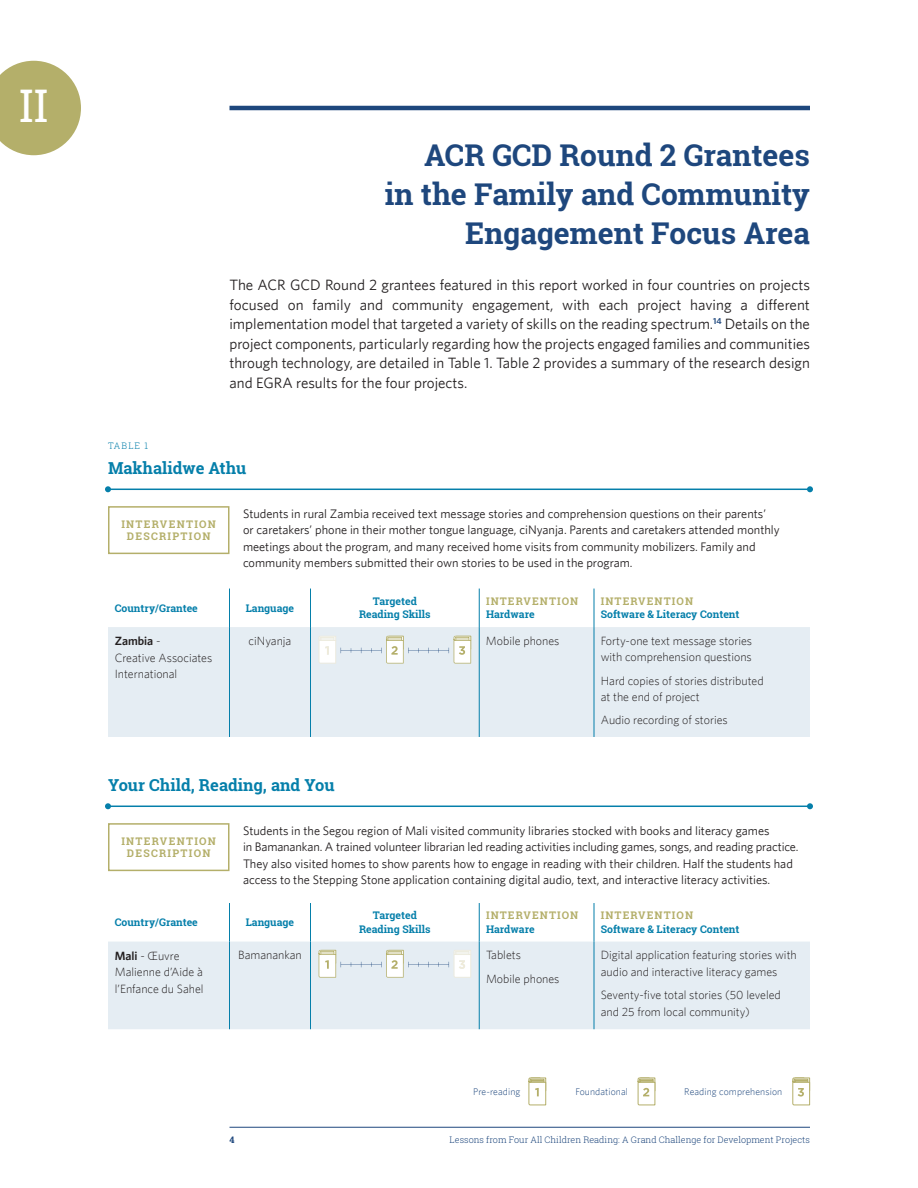
<style>
.page{position:relative;width:918px;height:1188px;background:#fff}
.page>*{position:absolute;margin:0;border:0;box-sizing:border-box;transform-origin:0 0}
.Body_Text_-_0_125_sp{font:45px "Roboto Slab";color:#fff}
.Section_Headers{font:700 30px/39px "Roboto Slab";color:#1e477d;text-align:right}
.Body_Text_-_0_125_sp-2{font:700 16.5px "Roboto Slab";color:#057faa}
.body_text{font:15px/19.5px "Whitney";color:#231f20;text-align:justify}
.t1{font:12.3px/16.5px "Whitney";color:#231f20}
.Body_Text_-_0_125_sp-3{font:300 12px/16.5px "Whitney";color:#231f20}
.Body_Text_-_0_125_sp-4{font:700 10.5px/13.5px "Roboto Slab";color:#057faa;text-align:center}
.Footnotes{font:700 10.5px "Roboto Slab";letter-spacing:.1em;color:#b4af6a}
.Footnotes-2{font:700 10.5px/12px "Roboto Slab";letter-spacing:.12em;color:#b4af6a;text-align:center}
.Footnotes-3{font:300 9.75px "Whitney";letter-spacing:.01em;color:#1e477d}
.t2{font:300 9px "Roboto Slab";color:#1e477d}
.Body_Text_-_0_0625_s{font:300 9px "Roboto Slab";letter-spacing:.12em;color:#057faa}
.t3{font:700 9px "Roboto Slab";color:#1e477d}
.s1{font-weight:600}
</style>
<div class="page">
<hr style="left:230px;top:1127px;width:580px;height:1px;background:#1e477d">
<div style="left:108px;top:627px;width:702px;height:110px;background:#e5edf3"></div>
<hr style="left:229px;top:589px;width:1px;height:38px;background:#057faa">
<hr style="left:310px;top:589px;width:1px;height:38px;background:#057faa">
<hr style="left:479px;top:589px;width:1px;height:38px;background:#057faa">
<hr style="left:594px;top:589px;width:1px;height:38px;background:#057faa">
<hr style="left:229px;top:627px;width:1px;height:110px;background:#057faa">
<hr style="left:310px;top:627px;width:1px;height:110px;background:#057faa">
<hr style="left:479px;top:627px;width:1px;height:110px;background:#057faa">
<hr style="left:594px;top:627px;width:1px;height:110px;background:#057faa">
<div style="left:108px;top:942px;width:702px;height:87px;background:#e5edf3"></div>
<hr style="left:229px;top:903px;width:1px;height:39px;background:#057faa">
<hr style="left:310px;top:903px;width:1px;height:39px;background:#057faa">
<hr style="left:479px;top:903px;width:1px;height:39px;background:#057faa">
<hr style="left:594px;top:903px;width:1px;height:39px;background:#057faa">
<hr style="left:229px;top:942px;width:1px;height:87px;background:#057faa">
<hr style="left:310px;top:942px;width:1px;height:87px;background:#057faa">
<hr style="left:479px;top:942px;width:1px;height:87px;background:#057faa">
<hr style="left:594px;top:942px;width:1px;height:87px;background:#057faa">
<hr style="left:108px;top:489px;width:702px;height:1px;background:#057faa">
<svg style="left:105px;top:486px;width:6px;height:6px"></svg>
<svg style="left:807px;top:486px;width:6px;height:6px"></svg>
<hr style="left:108px;top:806px;width:702px;height:1px;background:#057faa">
<svg style="left:105px;top:803px;width:6px;height:6px"></svg>
<svg style="left:807px;top:803px;width:6px;height:6px"></svg>
<hr style="left:230px;top:106px;width:580px;height:4px;background:#1e477d">
<svg style="left:0;top:61px;width:81px;height:94px"></svg>
<div style="left:108px;top:506px;width:122px;height:48px;border:2px solid #b4af6a"></div>
<div style="left:108px;top:823px;width:122px;height:48px;border:2px solid #b4af6a"></div>
<svg style="left:319px;top:636px;width:152px;height:28px"></svg>
<svg style="left:319px;top:950px;width:152px;height:28px"></svg>
<svg style="left:528px;top:1077px;width:18px;height:29px"></svg>
<svg style="left:637px;top:1077px;width:19px;height:29px"></svg>
<svg style="left:792px;top:1077px;width:18px;height:29px"></svg>
<hr style="left:917px;top:379px;width:1px;height:40px;background:#057faa">
<p class="Body_Text_-_0_125_sp" style="left:19px;top:75px;width:31px">II</p>
<p class="Section_Headers" style="left:385px;top:136px;width:427px">ACR GCD Round 2 Grantees<br>in the Family and Community<br>Engagement Focus Area</p>
<p class="Body_Text_-_0_0625_s" style="left:108px;top:439px;width:42px">TABLE 1</p>
<p class="body_text" style="left:230px;top:275px;width:582px">The ACR GCD Round 2 grantees featured in this report worked in four countries on projects focused on family and community engagement, with each project having a different implementation model that targeted a variety of skills on the reading spectrum.<sup>14</sup> Details on the project components, particularly regarding how the projects engaged families and communities through technology, are detailed in Table 1. Table 2 provides a summary of the research design and EGRA results for the four projects.</p>
<p class="Body_Text_-_0_125_sp-2" style="left:108px;top:457px;width:140px">Makhalidwe Athu</p>
<p class="Footnotes-2" style="left:121px;top:518px;width:96px">INTERVENTION<br>DESCRIPTION</p>
<p class="t1" style="left:243px;top:505px;width:538px">Students in rural Zambia received text message stories and comprehension questions on their parents’ or caretakers’ phone in their mother tongue language, ciNyanja. Parents and caretakers attended monthly meetings about the program, and many received home visits from community mobilizers. Family and community members submitted their own stories to be used in the program.</p>
<p class="Body_Text_-_0_125_sp-4" style="left:115px;top:601px;width:85px">Country/Grantee</p>
<p class="Body_Text_-_0_125_sp-4" style="left:246px;top:601px;width:50px">Language</p>
<p class="Body_Text_-_0_125_sp-4" style="left:359px;top:594px;width:73px">Targeted<br>Reading Skills</p>
<p class="Footnotes" style="left:486px;top:594px;width:94px">INTERVENTION</p>
<p class="Body_Text_-_0_125_sp-4" style="left:486px;top:608px;width:50px">Hardware</p>
<p class="Footnotes" style="left:601px;top:594px;width:94px">INTERVENTION</p>
<p class="Body_Text_-_0_125_sp-4" style="left:601px;top:608px;width:140px">Software &amp; Literacy Content</p>
<p class="Body_Text_-_0_125_sp-3" style="left:115px;top:633px;width:99px"><span class="s1">Zambia</span> -<br>Creative Associates<br>International</p>
<p class="Body_Text_-_0_125_sp-3" style="left:249px;top:632px;width:44px">ciNyanja</p>
<p class="Body_Text_-_0_125_sp-3" style="left:486px;top:632px;width:75px">Mobile phones</p>
<p class="Body_Text_-_0_125_sp-3" style="left:601px;top:632px;width:153px">Forty-one text message stories with comprehension questions</p>
<p class="Body_Text_-_0_125_sp-3" style="left:601px;top:672px;width:165px">Hard copies of stories distributed at the end of project</p>
<p class="Body_Text_-_0_125_sp-3" style="left:601px;top:712px;width:128px">Audio recording of stories</p>
<p class="Body_Text_-_0_125_sp-2" style="left:108px;top:774px;width:228px">Your Child, Reading, and You</p>
<p class="Footnotes-2" style="left:121px;top:835px;width:96px">INTERVENTION<br>DESCRIPTION</p>
<p class="t1" style="left:243px;top:822px;width:557px">Students in the Segou region of Mali visited community libraries stocked with books and literacy games<br>in Bamanankan. A trained volunteer librarian led reading activities including games, songs, and reading practice.<br>They also visited homes to show parents how to engage in reading with their children. Half the students had access to the Stepping Stone application containing digital audio, text, and interactive literacy activities.</p>
<p class="Body_Text_-_0_125_sp-4" style="left:115px;top:915px;width:85px">Country/Grantee</p>
<p class="Body_Text_-_0_125_sp-4" style="left:246px;top:915px;width:50px">Language</p>
<p class="Body_Text_-_0_125_sp-4" style="left:359px;top:909px;width:73px">Targeted<br>Reading Skills</p>
<p class="Footnotes" style="left:486px;top:908px;width:94px">INTERVENTION</p>
<p class="Body_Text_-_0_125_sp-4" style="left:486px;top:922px;width:50px">Hardware</p>
<p class="Body_Text_-_0_125_sp-3" style="left:115px;top:947px;width:90px"><span class="s1">Mali</span> - Œuvre<br>Malienne d’Aide à l’Enfance du Sahel</p>
<p class="Body_Text_-_0_125_sp-3" style="left:238px;top:947px;width:65px">Bamanankan</p>
<p class="Body_Text_-_0_125_sp-3" style="left:486px;top:947px;width:36px">Tablets</p>
<p class="Body_Text_-_0_125_sp-3" style="left:486px;top:970px;width:75px">Mobile phones</p>
<p class="Footnotes" style="left:601px;top:908px;width:94px">INTERVENTION</p>
<p class="Body_Text_-_0_125_sp-4" style="left:601px;top:922px;width:140px">Software &amp; Literacy Content</p>
<p class="Body_Text_-_0_125_sp-3" style="left:601px;top:947px;width:198px">Digital application featuring stories with audio and interactive literacy games</p>
<p class="Body_Text_-_0_125_sp-3" style="left:601px;top:987px;width:182px">Seventy-five total stories (50 leveled and 25 from local community)</p>
<p class="Footnotes-3" style="left:473px;top:1086px;width:49px">Pre-reading</p>
<p class="Footnotes-3" style="left:575px;top:1086px;width:54px">Foundational</p>
<p class="Footnotes-3" style="left:684px;top:1086px;width:100px">Reading comprehension</p>
<p class="t3" style="left:230px;top:1134px;width:7px">4</p>
<p class="t2" style="left:450px;top:1134px;width:362px">Lessons from Four All Children Reading: A Grand Challenge for Development Projects</p>
</div>
